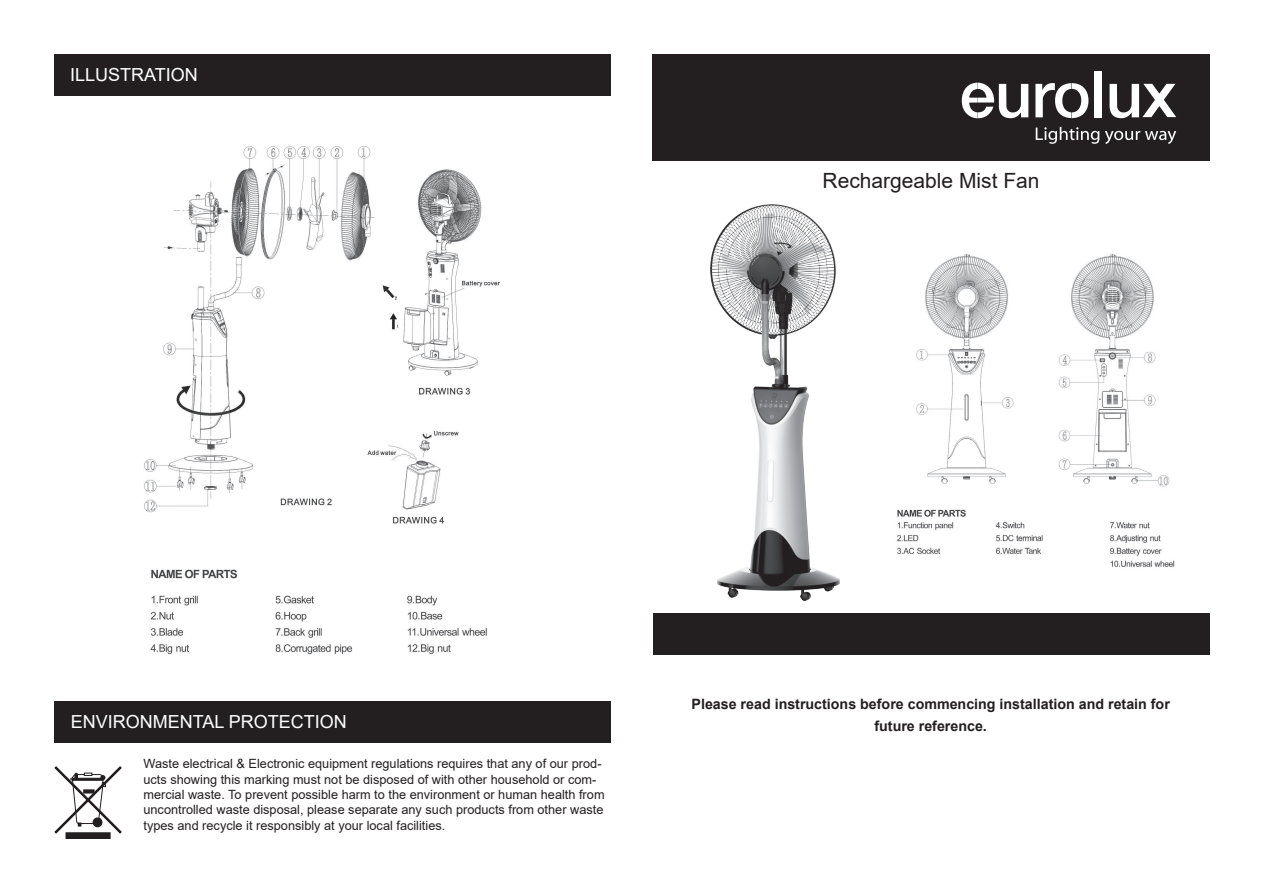
<style>
.page{position:relative;width:1263px;height:893px;background:#fff}
.page>*{position:absolute;margin:0;border:0;box-sizing:border-box;transform-origin:0 0}
.t1{font:21px "Arial";color:#231f20}
.t2{font:18px "Arial";color:#fff}
.t3{font:700 14.25px/21.6px "Arial";color:#231f20;text-align:center}
.t4{font:12.75px/15.3px "Arial";color:#231f20}
</style>
<div class="page">
<div style="left:652px;top:54px;width:558px;height:106px;background:#231f20"></div>
<div style="left:1094px;top:71px;width:8px;height:46px;background:#fff"></div>
<svg style="left:1035px;top:83px;width:53px;height:35px"></svg>
<svg style="left:1109px;top:84px;width:67px;height:34px"></svg>
<svg style="left:962px;top:82px;width:66px;height:36px"></svg>
<svg style="left:1036px;top:127px;width:140px;height:17px"></svg>
<div style="left:653px;top:614px;width:557px;height:41px;background:#231f20"></div>
<div style="left:54px;top:54px;width:557px;height:41px;background:#231f20"></div>
<img style="left:710px;top:204px;width:130px;height:396px">
<div style="left:54px;top:701px;width:557px;height:41px;background:#231f20"></div>
<svg style="left:54px;top:766px;width:68px;height:70px"></svg>
<div style="left:66px;top:833px;width:44px;height:5px;background:#231f20"></div>
<div style="left:66px;top:832px;width:45px;height:7px;border:2px solid #231f20"></div>
<img style="left:897px;top:253px;width:278px;height:314px">
<img style="left:144px;top:146px;width:356px;height:509px">
<p class="t2" style="left:70px;top:62px;width:129px">ILLUSTRATION</p>
<p class="t1" style="left:822px;top:166px;width:219px">Rechargeable Mist Fan</p>
<p class="t2" style="left:71px;top:709px;width:278px">ENVIRONMENTAL PROTECTION</p>
<p class="t4" style="left:143px;top:756px;width:463px">Waste electrical &amp; Electronic equipment regulations requires that any of our prod&shy;ucts showing this marking must not be disposed of with other household or com&shy;mercial waste. To prevent possible harm to the environment or human health from uncontrolled waste disposal, please separate any such products from other waste types and recycle it responsibly at your local facilities.</p>
<p class="t3" style="left:691px;top:693px;width:480px">Please read instructions before commencing installation and retain for future reference.</p>
</div>
